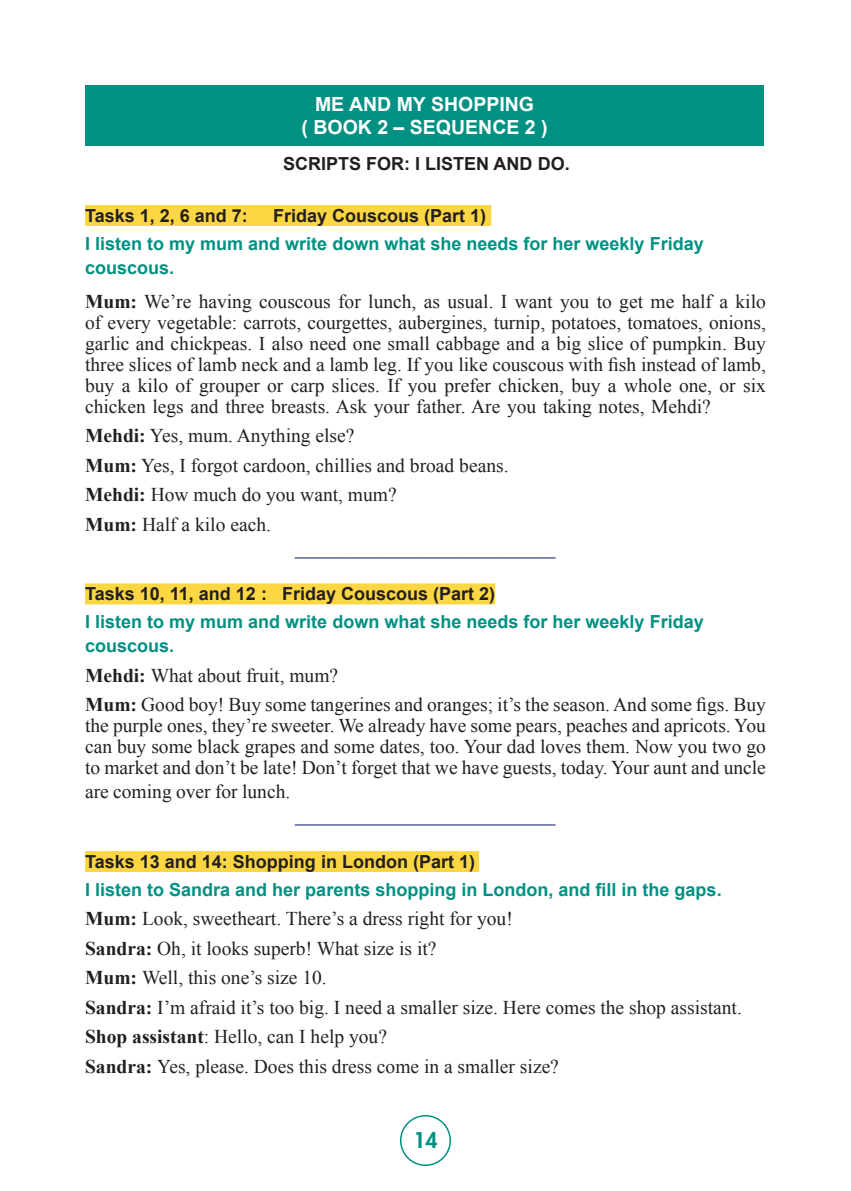
<style>
.page{position:relative;width:851px;height:1191px;background:#fff}
.page>*{position:absolute;margin:0;border:0;box-sizing:border-box;transform-origin:0 0}
.t1{font:800 21px "Futura Std";color:#009182}
.t2{font:19.5px/29.5px "Times New Roman";color:#231f20}
.t3{font:700 19.5px/23.4px "Arial";color:#fff;text-align:center}
.t4{font:700 18px/24px "Arial";color:#009182}
.t5{font:700 18px "Arial";color:#231f20}
.t6{font:18px "Arial";color:#535b9b}
.s1{font-weight:700}
</style>
<div class="page">
<div style="left:400px;top:1115px;width:51px;height:51px;border:2px solid #009182;border-radius:50%"></div>
<div style="left:85px;top:205px;width:406px;height:21px;background:#fcd743"></div>
<div style="left:85px;top:583px;width:410px;height:21px;background:#fcd743"></div>
<div style="left:85px;top:851px;width:394px;height:21px;background:#fcd743"></div>
<div style="left:85px;top:85px;width:678px;height:61px;background:#009182"></div>
<p class="t3" style="left:301px;top:93px;width:247px">ME AND MY SHOPPING<br>( BOOK 2 – SEQUENCE 2 )</p>
<p class="t5" style="left:283px;top:152px;width:288px">SCRIPTS FOR: I LISTEN AND DO.</p>
<p class="t5" style="left:85px;top:203px;width:164px">Tasks 1, 2, 6 and 7:</p>
<p class="t5" style="left:273px;top:203px;width:215px">Friday Couscous (Part 1)</p>
<p class="t4" style="left:85px;top:232px;width:620px">I listen to my mum and write down what she needs for her weekly Friday couscous.</p>
<p class="t2" style="left:85px;top:290px;width:682px;line-height:21px;text-align:justify"><span class="s1">Mum:</span> We’re having couscous for lunch, as usual. I want you to get me half a kilo of every vegetable: carrots, courgettes, aubergines, turnip, potatoes, tomatoes, onions, garlic and chickpeas. I also need one small cabbage and a big slice of pumpkin. Buy three slices of lamb neck and a lamb leg. If you like couscous with fish instead of lamb, buy a kilo of grouper or carp slices. If you prefer chicken, buy a whole one, or six chicken legs and three breasts. Ask your father. Are you taking notes, Mehdi?</p>
<p class="t2" style="left:85px;top:420px;width:425px"><span class="s1">Mehdi:</span> Yes, mum. Anything else?<br><span class="s1">Mum:</span> Yes, I forgot cardoon, chillies and broad beans.<br><span class="s1">Mehdi:</span> How much do you want, mum?<br><span class="s1">Mum:</span> Half a kilo each.</p>
<p class="t6" style="left:295px;top:536px;width:262px">__________________________</p>
<p class="t5" style="left:85px;top:582px;width:411px">Tasks 10, 11, and 12 : Friday Couscous (Part 2)</p>
<p class="t4" style="left:85px;top:610px;width:620px">I listen to my mum and write down what she needs for her weekly Friday couscous.</p>
<p class="t2" style="left:85px;top:660px;width:682px"><span class="s1">Mehdi:</span> What about fruit, mum?<br><span class="s1">Mum:</span> Good boy! Buy some tangerines and oranges; it’s the season. And some figs. Buy</p>
<p class="t2" style="left:85px;top:715px;width:682px;line-height:21px;text-align:justify">the purple ones, they’re sweeter. We already have some pears, peaches and apricots. You can buy some black grapes and some dates, too. Your dad loves them. Now you two go to market and don’t be late! Don’t forget that we have guests, today. Your aunt and uncle</p>
<p class="t2" style="left:85px;top:776px;width:207px">are coming over for lunch.</p>
<p class="t6" style="left:295px;top:804px;width:262px">__________________________</p>
<p class="t5" style="left:85px;top:849px;width:391px">Tasks 13 and 14: Shopping in London (Part 1)</p>
<p class="t4" style="left:85px;top:878px;width:638px">I listen to Sandra and her parents shopping in London, and fill in the gaps.</p>
<p class="t2" style="left:85px;top:903px;width:658px"><span class="s1">Mum:</span> Look, sweetheart. There’s a dress right for you!<br><span class="s1">Sandra:</span> Oh, it looks superb! What size is it?<br><span class="s1">Mum:</span> Well, this one’s size 10.<br><span class="s1">Sandra:</span> I’m afraid it’s too big. I need a smaller size. Here comes the shop assistant.<br><span class="s1">Shop assistant</span>: Hello, can I help you?<br><span class="s1">Sandra:</span> Yes, please. Does this dress come in a smaller size?</p>
<p class="t1" style="left:413px;top:1127px;width:26px">14</p>
</div>
